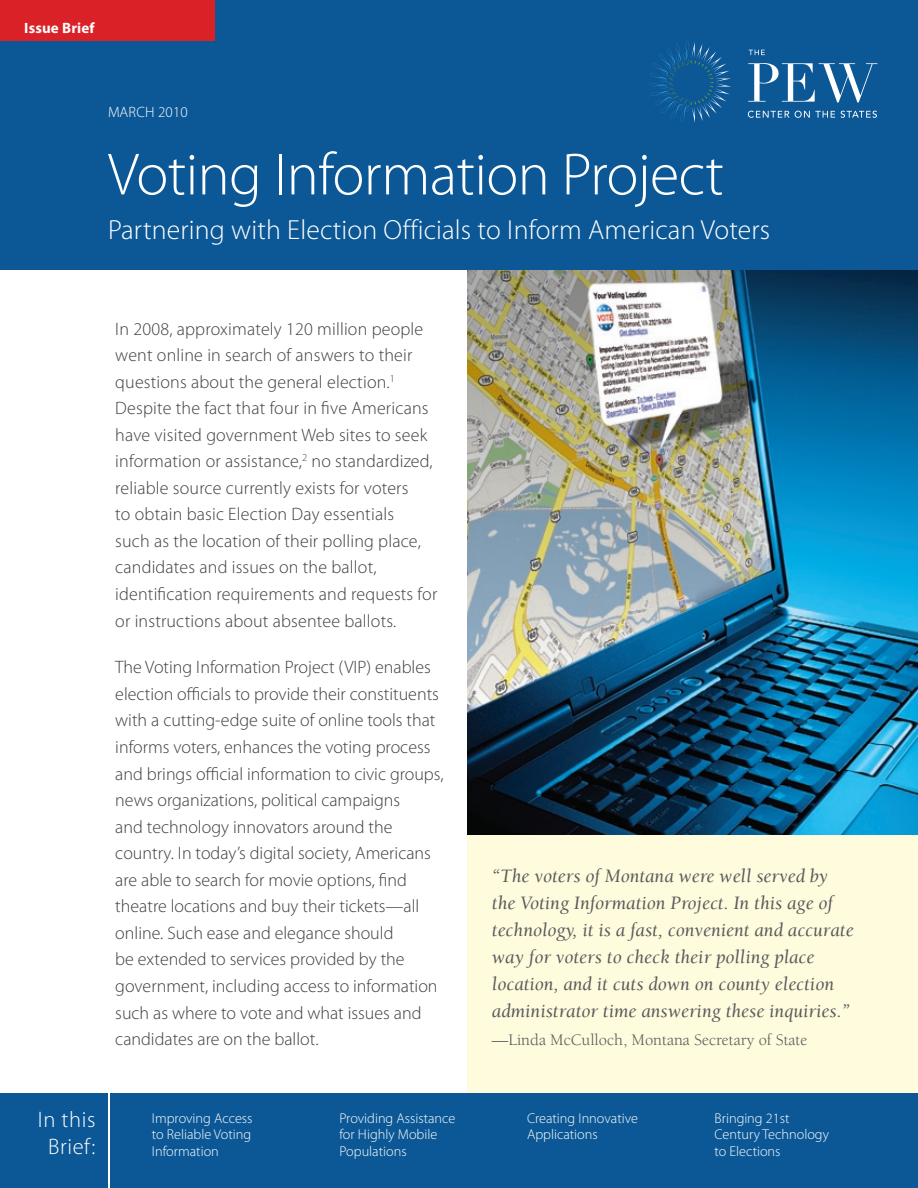
<style>
.page{position:relative;width:918px;height:1188px;background:#fff}
.page>*{position:absolute;margin:0;border:0;box-sizing:border-box;transform-origin:0 0}
.cover_title_large{font:300 60px "Myriad Pro";letter-spacing:-.01em;color:#fff}
.cover_title_large-2{font:300 27.75px "Myriad Pro";letter-spacing:.005em;color:#fff}
.cover_in_this_brief{font:300 22.5px/27px "Myriad Pro";letter-spacing:.025em;color:#fff;text-align:center}
.callout_box_attribut{font:italic 19.5px/27px "Berkeley Std";color:#5a5a5d}
.BODY_TXT{font:300 18px/26.5px "Myriad Pro";color:#3e3e3f}
.callout_box_attribut-2{font:16.5px "Berkeley Std";color:#5a5a5d}
.cover_issue_brief{font:700 15px "Myriad Pro";letter-spacing:.01em;color:#fff}
.cover_issue_brief-2{font:300 15px "Myriad Pro";letter-spacing:.01em;color:#fff}
.cover_in_this_brief-2{font:300 14.25px/16.5px "Myriad Pro";color:#fff}
</style>
<div class="page">
<div style="left:467px;top:830px;width:451px;height:269px;background:#fffcdd"></div>
<img style="left:467px;top:270px;width:451px;height:565px">
<div style="left:110px;top:1094px;width:808px;height:94px;background:#0c5896"></div>
<div style="left:0;top:1094px;width:108px;height:94px;background:#0c5896"></div>
<div style="left:0;top:0;width:918px;height:270px;background:#0c5896"></div>
<svg style="left:748px;top:63px;width:130px;height:39px"></svg>
<svg style="left:749px;top:50px;width:16px;height:5px"></svg>
<svg style="left:649px;top:42px;width:82px;height:81px"></svg>
<svg style="left:748px;top:111px;width:41px;height:7px"></svg>
<svg style="left:795px;top:111px;width:40px;height:7px"></svg>
<svg style="left:841px;top:111px;width:36px;height:7px"></svg>
<div style="left:0;top:0;width:215px;height:40px;background:#da2128"></div>
<p class="cover_issue_brief" style="left:24px;top:18px;width:72px">Issue Brief</p>
<p class="cover_issue_brief-2" style="left:108px;top:104px;width:81px">MARCH 2010</p>
<p class="cover_title_large" style="left:108px;top:141px;width:617px">Voting Information Project</p>
<p class="cover_title_large-2" style="left:108px;top:214px;width:664px">Partnering with Election Officials to Inform American Voters</p>
<p class="BODY_TXT" style="left:115px;top:316px;width:324px">In 2008, approximately 120 million people went online in search of answers to their questions about the general election.<sup>1<br></sup>Despite the fact that four in five Americans have visited government Web sites to seek information or assistance,<sup>2</sup> no standardized, reliable source currently exists for voters<br>to obtain basic Election Day essentials<br>such as the location of their polling place, candidates and issues on the ballot, identification requirements and requests for or instructions about absentee ballots.</p>
<p class="BODY_TXT" style="left:115px;top:654px;width:330px">The Voting Information Project (VIP) enables election officials to provide their constituents with a cutting-edge suite of online tools that informs voters, enhances the voting process and brings official information to civic groups, news organizations, political campaigns<br>and technology innovators around the country. In today’s digital society, Americans are able to search for movie options, find theatre locations and buy their tickets—all online. Such ease and elegance should<br>be extended to services provided by the government, including access to information such as where to vote and what issues and candidates are on the ballot.</p>
<p class="callout_box_attribut" style="left:492px;top:862px;width:363px">“The voters of Montana were well served by the Voting Information Project. In this age of technology, it is a fast, convenient and accurate way for voters to check their polling place location, and it cuts down on county election administrator time answering these inquiries.”</p>
<p class="callout_box_attribut-2" style="left:492px;top:1031px;width:317px">—Linda McCulloch, Montana Secretary of State</p>
<p class="cover_in_this_brief" style="left:38px;top:1107px;width:59px">In this<br>Brief:</p>
<p class="cover_in_this_brief-2" style="left:152px;top:1110px;width:102px;text-align:justify">Improving Access to Reliable Voting Information</p>
<p class="cover_in_this_brief-2" style="left:339px;top:1110px;width:117px">Providing Assistance for Highly Mobile<br>Populations</p>
<p class="cover_in_this_brief-2" style="left:527px;top:1110px;width:112px">Creating Innovative<br>Applications</p>
<p class="cover_in_this_brief-2" style="left:715px;top:1110px;width:116px">Bringing 21st<br>Century Technology to Elections</p>
</div>
